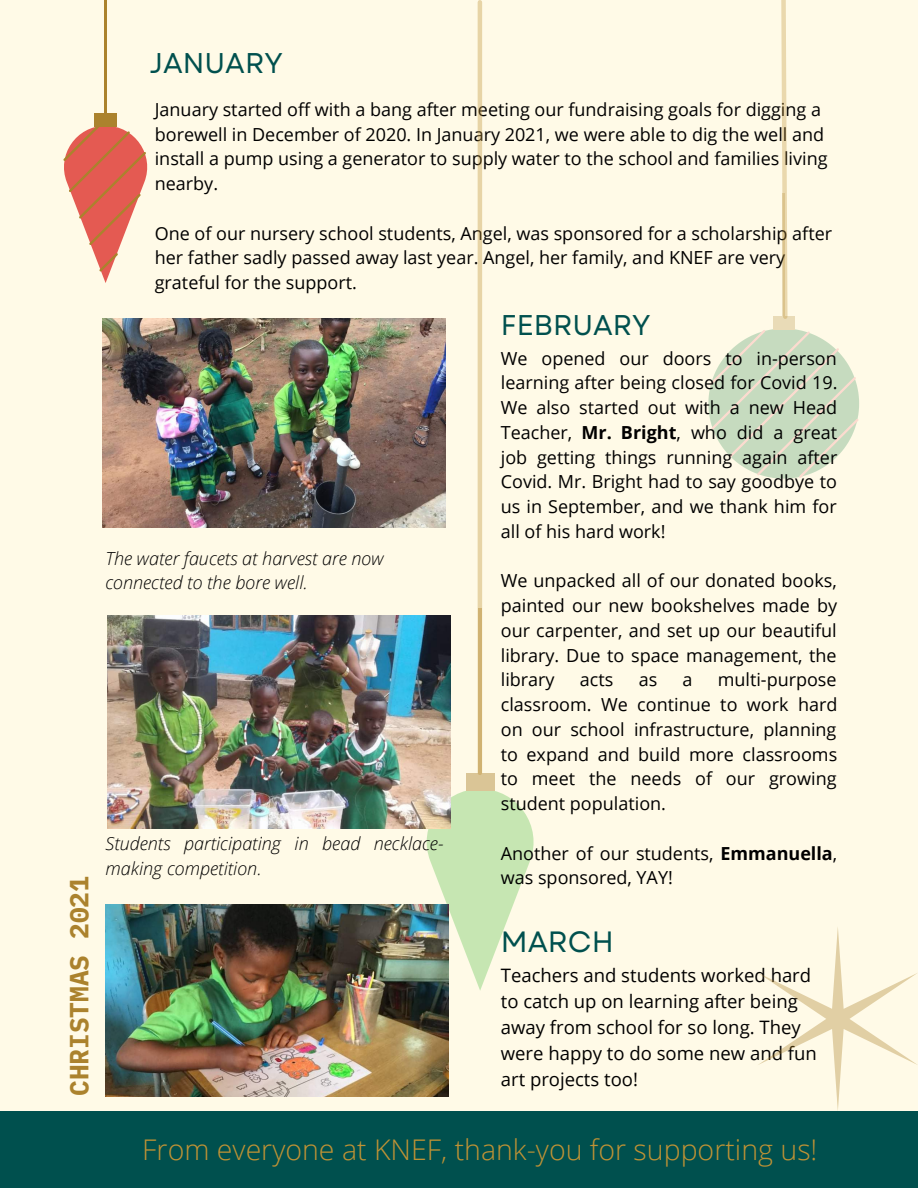
<style>
.page{position:relative;width:918px;height:1188px;background:#fffae7}
.page>*{position:absolute;margin:0;border:0;box-sizing:border-box;transform-origin:0 0}
.t1{font:29.4px "Garet";color:#00504e}
.t2{font:300 28.5px "Open Sans";color:#bf9235}
.t3{font:28.5px "Garet";color:#00504e}
.t4{font:700 26.25px "IBM Plex Mono";color:#ab822d}
.t5{font:18.45px/25.8px "Open Sans";color:#000}
.t6{font:18px/24.8px "Open Sans";color:#000}
.t7{font:italic 300 18px/24.8px "Open Sans";color:#000}
.s1{font-weight:700}
</style>
<div class="page">
<div style="left:773px;top:316px;width:21px;height:13px;background:#e9dbb7"></div>
<hr style="left:783px;top:193px;width:2px;height:131px;background:#ab822d">
<svg style="left:708px;top:328px;width:151px;height:151px"></svg>
<svg style="left:63px;top:123px;width:85px;height:160px"></svg>
<div style="left:95px;top:114px;width:22px;height:13px;background:#ab822d"></div>
<hr style="left:104px;top:0;width:3px;height:122px;background:#ab822d">
<div style="left:0;top:1112px;width:918px;height:76px;background:#00504e"></div>
<img style="left:103px;top:319px;width:343px;height:209px">
<svg style="left:426px;top:789px;width:108px;height:202px"></svg>
<div style="left:466px;top:773px;width:28px;height:18px;background:#dac596"></div>
<hr style="left:479px;top:608px;width:3px;height:176px;background:#ab822d">
<img style="left:105px;top:904px;width:344px;height:192px">
<img style="left:108px;top:615px;width:343px;height:214px">
<svg style="left:478px;top:2px;width:4px;height:771px;background:#e2cc9a"></svg>
<svg style="left:757px;top:927px;width:161px;height:185px"></svg>
<svg style="left:781px;top:0;width:7px;height:321px"></svg>
<p class="t4" style="left:62px;top:1096px;width:221px;rotate:-90deg">CHRISTMAS 2021</p>
<p class="t3" style="left:150px;top:43px;width:135px">JANUARY</p>
<p class="t6" style="left:155px;top:96px;width:674px">January started off with a bang after meeting our fundraising goals for digging a borewell in December of 2020. In January 2021, we were able to dig the well and install a pump using a generator to supply water to the school and families living nearby.</p>
<p class="t6" style="left:155px;top:220px;width:679px">One of our nursery school students, Angel, was sponsored for a scholarship after her father sadly passed away last year. Angel, her family, and KNEF are very grateful for the support.</p>
<p class="t7" style="left:105px;top:545px;width:280px">The water faucets at harvest are now connected to the bore well.</p>
<p class="t7" style="left:105px;top:830px;width:340px">Students participating in bead necklace&shy;making competition.</p>
<p class="t3" style="left:501px;top:305px;width:151px">FEBRUARY</p>
<p class="t6" style="left:501px;top:345px;width:338px;text-align:justify">We opened our doors to in-person learning after being closed for Covid 19.<br>We also started out with a new Head Teacher, <span class="s1">Mr. Bright</span>, who did a great job getting things running again after Covid. Mr. Bright had to say goodbye to us in September, and we thank him for all of his hard work!</p>
<p class="t6" style="left:501px;top:568px;width:338px;text-align:justify">We unpacked all of our donated books, painted our new bookshelves made by our carpenter, and set up our beautiful library. Due to space management, the library</p>
<p class="t6" style="left:501px;top:667px;width:338px;text-align:justify;text-indent:217px">multi-purpose classroom. We continue to work hard on our school infrastructure, planning to expand and build more classrooms to meet the needs of our growing student population.</p>
<p class="t6" style="left:501px;top:840px;width:338px">Another of our students, <span class="s1">Emmanuella</span>, was sponsored, YAY!</p>
<p class="t6" style="left:580px;top:667px;width:35px">acts</p>
<p class="t6" style="left:639px;top:667px;width:20px">as</p>
<p class="t6" style="left:682px;top:667px;width:12px">a</p>
<p class="t1" style="left:501px;top:920px;width:115px">MARCH</p>
<p class="t5" style="left:501px;top:962px;width:318px">Teachers and students worked hard to catch up on learning after being away from school for so long. They were happy to do some new and fun art projects too!</p>
<p class="t2" style="left:142px;top:1129px;width:677px">From everyone at KNEF, thank-you for supporting us!</p>
</div>
